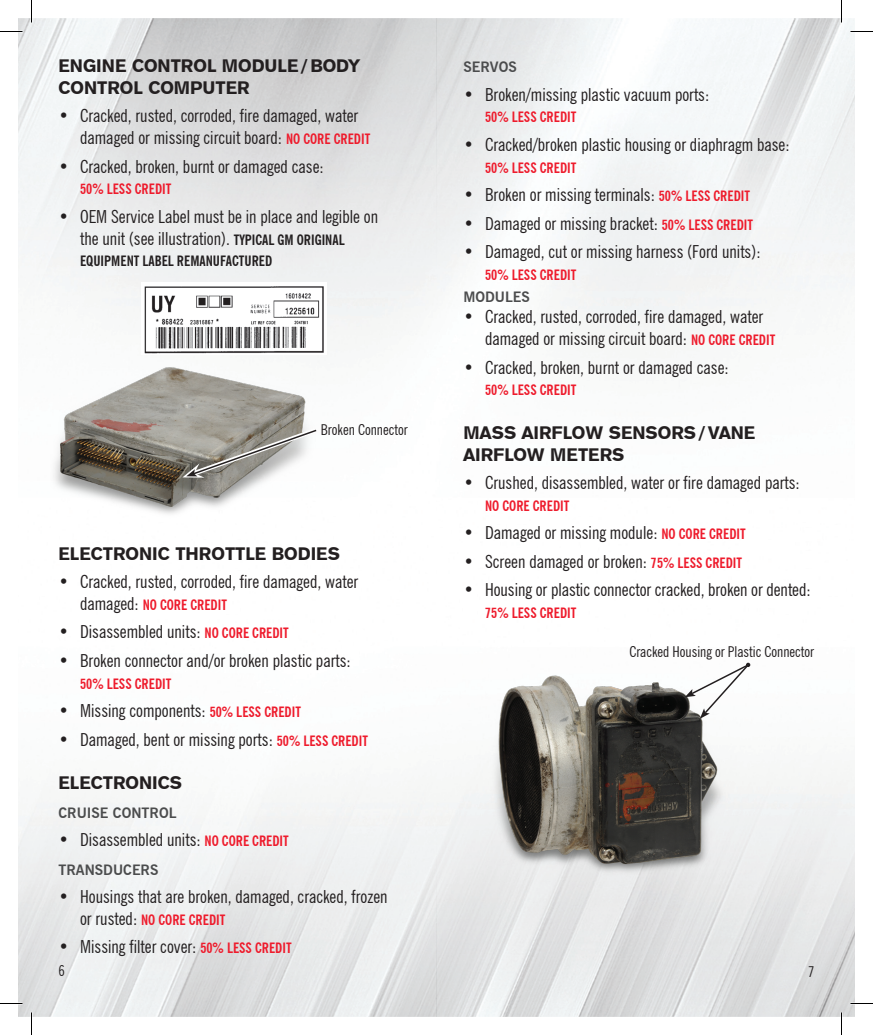
<style>
.page{position:relative;width:873px;height:1035px;background:#fff}
.page>*{position:absolute;margin:0;border:0;box-sizing:border-box;transform-origin:0 0}
.t1{font:condensed 18px/21.8px "News Gothic BT";color:#231f20}
.t2{font:18px/21.8px "Gothic 725 BT Black A";color:#231f20}
.t3{font:condensed 15px "News Gothic BT";color:#231f20}
.t4{font:700 condensed 14.25px "News Gothic BT";color:#ee1b2c}
.t5{font:700 14.25px "News Gothic BT";color:#4b4c4d}
.t6{font:700 condensed 14.25px "News Gothic BT";color:#231f20}
.s1{font-weight:700;font-size:14.25px;color:#ee1b2c}
.s2{font-weight:700;font-size:14.25px}
.s3{font-weight:400;font-size:18px;color:#231f20}
</style>
<div class="page">
<img style="left:18px;top:18px;width:837px;height:999px">
<img style="left:484px;top:654px;width:242px;height:250px">
<svg style="left:685px;top:663px;width:66px;height:56px"></svg>
<img style="left:51px;top:358px;width:264px;height:165px">
<svg style="left:182px;top:425px;width:139px;height:54px"></svg>
<img style="left:141px;top:283px;width:186px;height:71px">
<svg style="left:0;top:31px;width:22px;height:1px"></svg>
<svg style="left:850px;top:31px;width:23px;height:1px"></svg>
<svg style="left:0;top:1003px;width:22px;height:1px"></svg>
<svg style="left:850px;top:1003px;width:23px;height:1px"></svg>
<svg style="left:31px;top:0;width:1px;height:22px"></svg>
<svg style="left:31px;top:1012px;width:1px;height:23px"></svg>
<svg style="left:841px;top:0;width:1px;height:22px"></svg>
<svg style="left:841px;top:1012px;width:1px;height:23px"></svg>
<p class="t2" style="left:58px;top:55px;width:302px">ENGINE CONTROL MODULE / BODY<br>CONTROL COMPUTER</p>
<p class="t1" style="left:80px;top:105px;width:292px;text-indent:-22px">• Cracked, rusted, corroded, fire damaged, water damaged or missing circuit board: <span class="s1">NO CORE CREDIT</span></p>
<p class="t1" style="left:59px;top:155px;width:267px">• Cracked, broken, burnt or damaged case:</p>
<p class="t4" style="left:80px;top:181px;width:93px">50% LESS CREDIT</p>
<p class="t1" style="left:80px;top:206px;width:300px;text-indent:-22px">• OEM Service Label must be in place and legible on the unit (see illustration). <span class="s2">TYPICAL GM ORIGINAL</span></p>
<p class="t6" style="left:80px;top:253px;width:194px">EQUIPMENT LABEL REMANUFACTURED</p>
<p class="t3" style="left:321px;top:421px;width:88px">Broken Connector</p>
<p class="t2" style="left:59px;top:542px;width:283px">ELECTRONIC THROTTLE BODIES</p>
<p class="t1" style="left:59px;top:571px;width:301px">• Cracked, rusted, corroded, fire damaged, water</p>
<p class="t4" style="left:80px;top:596px;width:148px"><span class="s3">damaged:</span> NO CORE CREDIT</p>
<p class="t1" style="left:58px;top:621px;width:232px">• Disassembled units: <span class="s1">NO CORE CREDIT</span></p>
<p class="t1" style="left:58px;top:649px;width:294px">• Broken connector and/or broken plastic parts:</p>
<p class="t4" style="left:80px;top:675px;width:93px">50% LESS CREDIT</p>
<p class="t1" style="left:58px;top:700px;width:244px">• Missing components: <span class="s1">50% LESS CREDIT</span></p>
<p class="t1" style="left:58px;top:728px;width:311px">• Damaged, bent or missing ports: <span class="s1">50% LESS CREDIT</span></p>
<p class="t2" style="left:58px;top:772px;width:125px">ELECTRONICS</p>
<p class="t5" style="left:58px;top:804px;width:119px">CRUISE CONTROL</p>
<p class="t1" style="left:58px;top:829px;width:232px">• Disassembled units: <span class="s1">NO CORE CREDIT</span></p>
<p class="t5" style="left:58px;top:861px;width:101px">TRANSDUCERS</p>
<p class="t1" style="left:58px;top:886px;width:331px">• Housings that are broken, damaged, cracked, frozen</p>
<p class="t4" style="left:80px;top:911px;width:147px"><span class="s3">or rusted:</span> NO CORE CREDIT</p>
<p class="t1" style="left:59px;top:936px;width:235px">• Missing filter cover: <span class="s1">50% LESS CREDIT</span></p>
<p class="t5" style="left:464px;top:58px;width:55px">SERVOS</p>
<p class="t1" style="left:464px;top:83px;width:247px">• Broken/missing plastic vacuum ports:</p>
<p class="t4" style="left:485px;top:109px;width:93px">50% LESS CREDIT</p>
<p class="t1" style="left:464px;top:134px;width:328px">• Cracked/broken plastic housing or diaphragm base:</p>
<p class="t4" style="left:485px;top:159px;width:93px">50% LESS CREDIT</p>
<p class="t1" style="left:464px;top:184px;width:288px">• Broken or missing terminals: <span class="s1">50% LESS CREDIT</span></p>
<p class="t1" style="left:464px;top:212px;width:291px">• Damaged or missing bracket: <span class="s1">50% LESS CREDIT</span></p>
<p class="t1" style="left:463px;top:241px;width:299px">• Damaged, cut or missing harness (Ford units):</p>
<p class="t4" style="left:485px;top:266px;width:93px">50% LESS CREDIT</p>
<p class="t5" style="left:463px;top:288px;width:68px">MODULES</p>
<p class="t1" style="left:485px;top:306px;width:292px;text-indent:-22px">• Cracked, rusted, corroded, fire damaged, water damaged or missing circuit board: <span class="s1">NO CORE CREDIT</span></p>
<p class="t1" style="left:464px;top:356px;width:267px">• Cracked, broken, burnt or damaged case:</p>
<p class="t4" style="left:485px;top:382px;width:93px">50% LESS CREDIT</p>
<p class="t2" style="left:464px;top:422px;width:293px">MASS AIRFLOW SENSORS / VANE<br>AIRFLOW METERS</p>
<p class="t1" style="left:464px;top:472px;width:338px">• Crushed, disassembled, water or fire damaged parts:</p>
<p class="t4" style="left:485px;top:497px;width:86px">NO CORE CREDIT</p>
<p class="t1" style="left:463px;top:522px;width:284px">• Damaged or missing module: <span class="s1">NO CORE CREDIT</span></p>
<p class="t1" style="left:464px;top:551px;width:280px">• Screen damaged or broken: <span class="s1">75% LESS CREDIT</span></p>
<p class="t1" style="left:464px;top:579px;width:349px">• Housing or plastic connector cracked, broken or dented:</p>
<p class="t4" style="left:485px;top:604px;width:93px">75% LESS CREDIT</p>
<p class="t3" style="left:629px;top:643px;width:186px">Cracked Housing or Plastic Connector</p>
<p class="t3" style="left:58px;top:962px;width:8px">6</p>
<p class="t3" style="left:808px;top:962px;width:8px">7</p>
</div>
